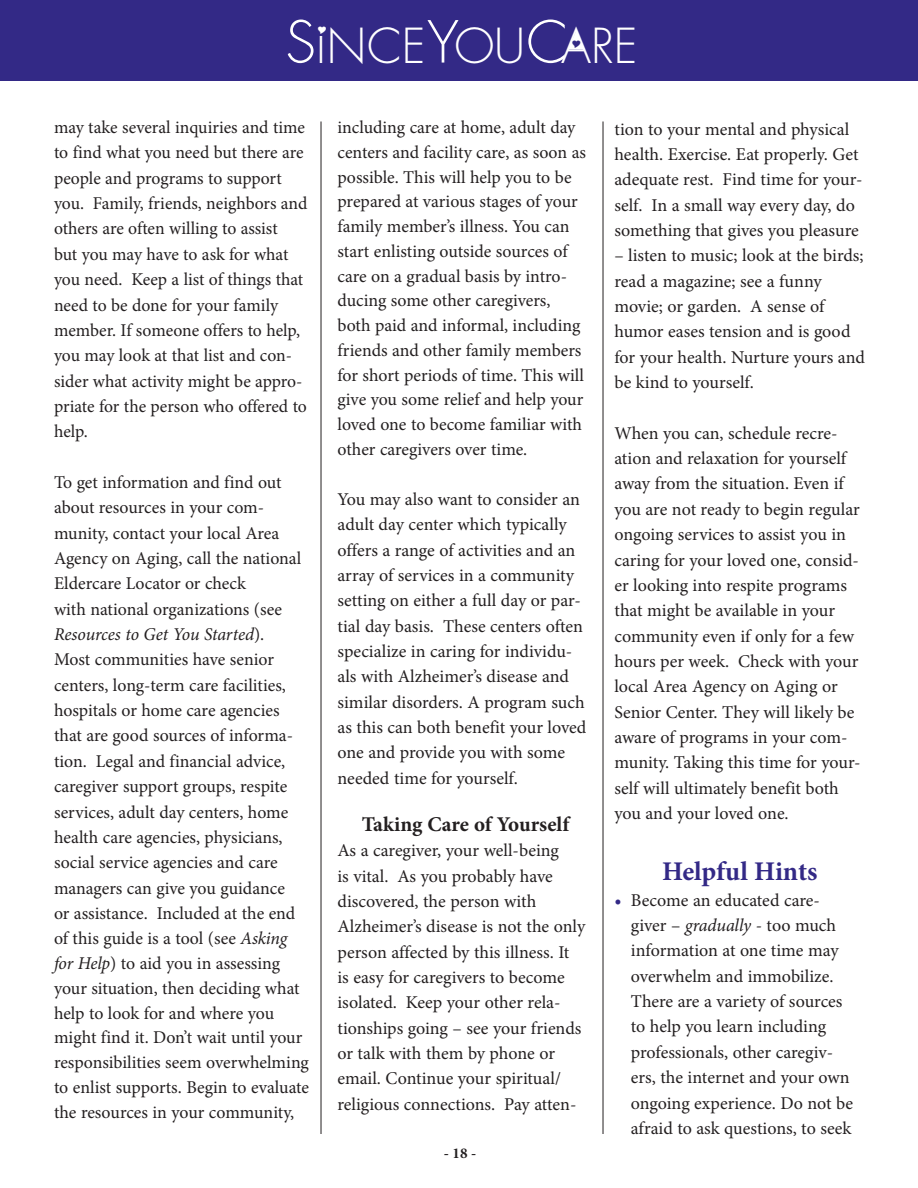
<style>
.page{position:relative;width:918px;height:1188px;background:#fff}
.page>*{position:absolute;margin:0;border:0;box-sizing:border-box;transform-origin:0 0}
.t1{font:300 46.95px "Futura";color:#fff}
.t2{font:700 27px "Minion Pro";letter-spacing:-.005em;color:#332986}
.t3{font:700 21px "Minion Pro";color:#231f20}
.t4{font:18px/25.3px "Minion Pro";letter-spacing:-.005em;color:#231f20}
.t5{font:700 15px "Minion Pro";color:#231f20}
.s1{font-size:56.4px}
.s2{font-style:italic}
.s3{font-weight:700;color:#332986}
</style>
<div class="page">
<div style="left:0;top:0;width:918px;height:81px;background:#332986"></div>
<hr style="left:321px;top:122px;width:1px;height:1012px;background:#231f20">
<hr style="left:603px;top:122px;width:1px;height:1012px;background:#231f20">
<svg style="left:568px;top:30px;width:17px;height:19px"></svg>
<h1 class="t1" style="left:285px;top:15px;width:354px"><span class="s1">S</span>INCE<span class="s1">Y</span>OU<span class="s1">C</span>ARE</h1>
<p class="t4" style="left:54px;top:115px;width:255px">may take several inquiries and time to find what you need but there are people and programs to support you. Family, friends, neighbors and others are often willing to assist<br>but you may have to ask for what you need. Keep a list of things that need to be done for your family member. If someone offers to help, you may look at that list and con&shy;sider what activity might be appro&shy;priate for the person who offered to help.</p>
<p class="t4" style="left:54px;top:470px;width:257px">To get information and find out about resources in your com&shy;munity, contact your local Area Agency on Aging, call the national Eldercare Locator or check<br>with national organizations (see <span class="s2">Resources to Get You Started</span>).<br>Most communities have senior centers, long-term care facilities, hospitals or home care agencies that are good sources of informa&shy;tion. Legal and financial advice, caregiver support groups, respite services, adult day centers, home health care agencies, physicians, social service agencies and care managers can give you guidance<br>or assistance. Included at the end of this guide is a tool (see <span class="s2">Asking for Help</span>) to aid you in assessing your situation, then deciding what help to look for and where you might find it. Don’t wait until your responsibilities seem overwhelming to enlist supports. Begin to evaluate the resources in your community,</p>
<p class="t4" style="left:337px;top:115px;width:250px;line-height:24.8px">including care at home, adult day centers and facility care, as soon as possible. This will help you to be prepared at various stages of your family member’s illness. You can start enlisting outside sources of care on a gradual basis by intro&shy;ducing some other caregivers, both paid and informal, including friends and other family members for short periods of time. This will give you some relief and help your loved one to become familiar with other caregivers over time.</p>
<p class="t4" style="left:337px;top:487px;width:250px">You may also want to consider an adult day center which typically offers a range of activities and an array of services in a community setting on either a full day or par&shy;tial day basis. These centers often specialize in caring for individu&shy;als with Alzheimer’s disease and similar disorders. A program such as this can both benefit your loved one and provide you with some needed time for yourself.</p>
<p class="t3" style="left:362px;top:809px;width:209px">Taking Care of Yourself</p>
<p class="t4" style="left:337px;top:838px;width:249px">As a caregiver, your well-being<br>is vital. As you probably have discovered, the person with<br>Alzheimer’s disease is not the only person affected by this illness. It<br>is easy for caregivers to become isolated. Keep your other rela&shy;tionships going – see your friends or talk with them by phone or email. Continue your spiritual/ religious connections. Pay atten-</p>
<p class="t5" style="left:444px;top:1143px;width:34px">- 18 -</p>
<p class="t4" style="left:614px;top:116px;width:250px">tion to your mental and physical health. Exercise. Eat properly. Get adequate rest. Find time for your&shy;self. In a small way every day, do something that gives you pleasure</p>
<p class="t4" style="left:614px;top:243px;width:252px">– listen to music; look at the birds; read a magazine; see a funny movie; or garden. A sense of humor eases tension and is good for your health. Nurture yours and be kind to yourself.</p>
<p class="t4" style="left:614px;top:420px;width:248px">When you can, schedule recre&shy;ation and relaxation for yourself away from the situation. Even if you are not ready to begin regular ongoing services to assist you in caring for your loved one, consid&shy;er looking into respite programs that might be available in your community even if only for a few hours per week. Check with your local Area Agency on Aging or<br>Senior Center. They will likely be aware of programs in your com&shy;munity. Taking this time for your&shy;self will ultimately benefit both you and your loved one.</p>
<h2 class="t2" style="left:662px;top:853px;width:157px">Helpful Hints</h2>
<p class="t4" style="left:631px;top:887px;width:224px;text-indent:-16px"><span class="s3">•</span> Become an educated care&shy;giver – <span class="s2">gradually</span> - too much information at one time may overwhelm and immobilize.<br>There are a variety of sources to help you learn including professionals, other caregiv&shy;ers, the internet and your own ongoing experience. Do not be afraid to ask questions, to seek</p>
</div>
